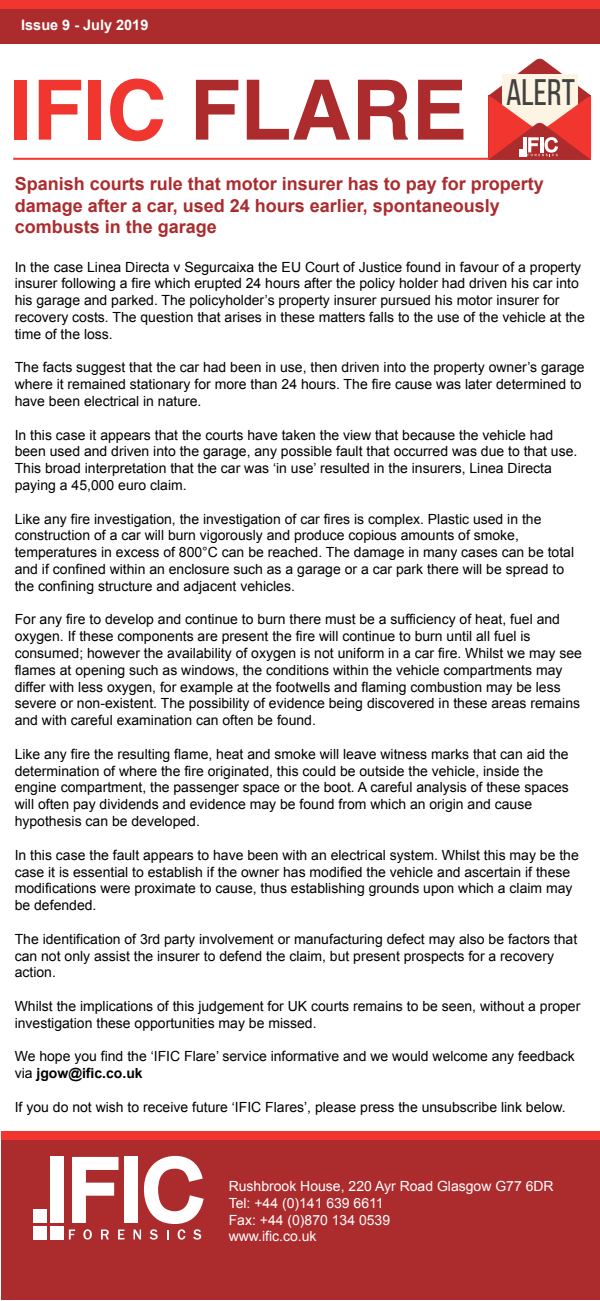
<style>
.page{position:relative;width:600px;height:1301px;background:#fff}
.page>*{position:absolute;margin:0;border:0;box-sizing:border-box;transform-origin:0 0}
.t1{font:700 83.2px "Helvetica";color:#ac2c2e}
.t2{font:36.7px "Bebas Neue";color:#424242}
.t3{font:700 18px/21.6px "Arial";color:#ac2c2e}
.t4{font:700 14.5px "Arial";color:#fff}
.t5{font:14px/16.8px "Arial";color:#000}
.t6{font:14px/16.8px "Arial";color:#fff}
.s1{color:#f1352f}
.s2{font-weight:700}
</style>
<div class="page">
<div style="left:0;top:0;width:600px;height:19px;background:#f1352f"></div>
<div style="left:0;top:9px;width:600px;height:34px;background:#ac2c2e"></div>
<div style="left:1px;top:1137px;width:599px;height:163px;background:#ac2c2e"></div>
<div style="left:33px;top:1226px;width:14px;height:13px;background:#fff"></div>
<div style="left:33px;top:1209px;width:14px;height:14px;background:#fff"></div>
<div style="left:50px;top:1226px;width:14px;height:13px;background:#fff"></div>
<div style="left:50px;top:1157px;width:14px;height:66px;background:#fff"></div>
<svg style="left:72px;top:1157px;width:47px;height:66px"></svg>
<div style="left:124px;top:1157px;width:14px;height:66px;background:#fff"></div>
<svg style="left:69px;top:1229px;width:6px;height:10px"></svg>
<svg style="left:83px;top:1229px;width:9px;height:10px"></svg>
<svg style="left:101px;top:1229px;width:8px;height:10px"></svg>
<svg style="left:118px;top:1229px;width:7px;height:10px"></svg>
<svg style="left:134px;top:1156px;width:70px;height:83px"></svg>
<div style="left:1px;top:1132px;width:599px;height:8px;background:#f1352f"></div>
<svg style="left:488px;top:58px;width:103px;height:102px"></svg>
<hr style="left:13px;top:158px;width:476px;height:2px;background:#f1352f">
<p class="t4" style="left:21px;top:15px;width:129px">Issue 9 - July 2019</p>
<h1 class="t1" style="left:9px;top:43px;width:459px"><span class="s1">IFIC</span> FLARE</h1>
<h2 class="t2" style="left:506px;top:72px;width:70px">ALERT</h2>
<p class="t3" style="left:15px;top:173px;width:531px">Spanish courts rule that motor insurer has to pay for property damage after a car, used 24 hours earlier, spontaneously combusts in the garage</p>
<p class="t5" style="left:15px;top:258px;width:572px">In the case Linea Directa v Segurcaixa the EU Court of Justice found in favour of a property insurer following a fire which erupted 24 hours after the policy holder had driven his car into his garage and parked. The policyholder’s property insurer pursued his motor insurer for recovery costs. The question that arises in these matters falls to the use of the vehicle at the time of the loss.</p>
<p class="t5" style="left:15px;top:359px;width:571px">The facts suggest that the car had been in use, then driven into the property owner’s garage where it remained stationary for more than 24 hours. The fire cause was later determined to have been electrical in nature.</p>
<p class="t5" style="left:15px;top:426px;width:564px">In this case it appears that the courts have taken the view that because the vehicle had been used and driven into the garage, any possible fault that occurred was due to that use.<br>This broad interpretation that the car was ‘in use’ resulted in the insurers, Linea Directa paying a 45,000 euro claim.</p>
<p class="t5" style="left:15px;top:510px;width:561px">Like any fire investigation, the investigation of car fires is complex. Plastic used in the construction of a car will burn vigorously and produce copious amounts of smoke, temperatures in excess of 800°C can be reached. The damage in many cases can be total and if confined within an enclosure such as a garage or a car park there will be spread to the confining structure and adjacent vehicles.</p>
<p class="t5" style="left:15px;top:611px;width:569px">For any fire to develop and continue to burn there must be a sufficiency of heat, fuel and oxygen. If these components are present the fire will continue to burn until all fuel is consumed; however the availability of oxygen is not uniform in a car fire. Whilst we may see flames at opening such as windows, the conditions within the vehicle compartments may differ with less oxygen, for example at the footwells and flaming combustion may be less severe or non-existent. The possibility of evidence being discovered in these areas remains and with careful examination can often be found.</p>
<p class="t5" style="left:15px;top:746px;width:556px">Like any fire the resulting flame, heat and smoke will leave witness marks that can aid the determination of where the fire originated, this could be outside the vehicle, inside the engine compartment, the passenger space or the boot. A careful analysis of these spaces will often pay dividends and evidence may be found from which an origin and cause hypothesis can be developed.</p>
<p class="t5" style="left:15px;top:846px;width:566px">In this case the fault appears to have been with an electrical system. Whilst this may be the case it is essential to establish if the owner has modified the vehicle and ascertain if these modifications were proximate to cause, thus establishing grounds upon which a claim may be defended.</p>
<p class="t5" style="left:15px;top:930px;width:564px">The identification of 3rd party involvement or manufacturing defect may also be factors that can not only assist the insurer to defend the claim, but present prospects for a recovery action.</p>
<p class="t5" style="left:15px;top:998px;width:567px">Whilst the implications of this judgement for UK courts remains to be seen, without a proper investigation these opportunities may be missed.</p>
<p class="t5" style="left:15px;top:1048px;width:562px">We hope you find the ‘IFIC Flare’ service informative and we would welcome any feedback via <span class="s2">jgow@ific.co.uk</span></p>
<p class="t5" style="left:15px;top:1098px;width:552px">If you do not wish to receive future ‘IFIC Flares’, please press the unsubscribe link below.</p>
<p class="t6" style="left:229px;top:1178px;width:327px">Rushbrook House, 220 Ayr Road Glasgow G77 6DR<br>Tel: +44 (0)141 639 6611<br>Fax: +44 (0)870 134 0539<br>www.ific.co.uk</p>
</div>
